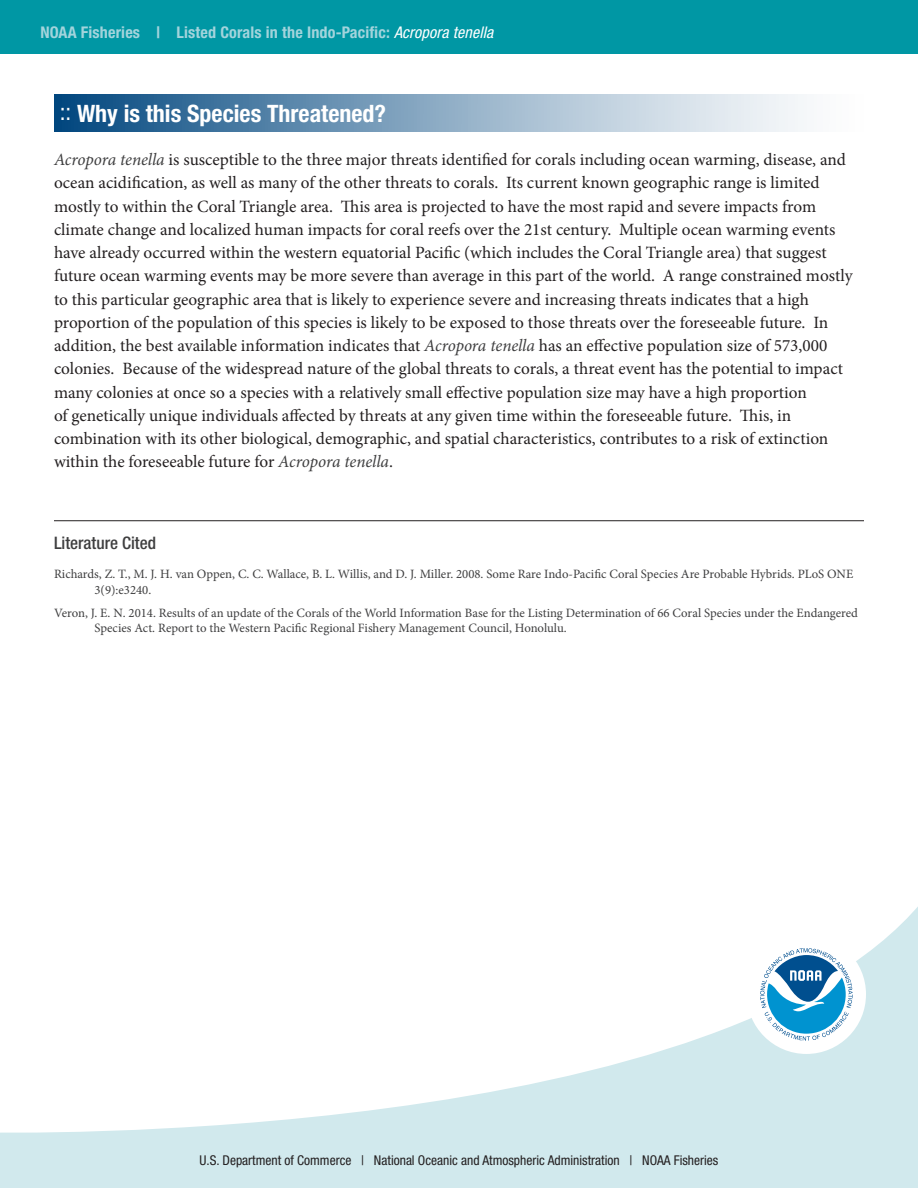
<style>
.page{position:relative;width:918px;height:1188px;background:#fff}
.page>*{position:absolute;margin:0;border:0;box-sizing:border-box;transform-origin:0 0}
.t1{font:700 condensed 24px "Helvetica Neue LT Std";color:#fff}
.t2{font:17.25px/23.2px "Minion Pro";color:#231f20}
.t3{font:500 condensed 17.25px "Helvetica Neue LT Std";color:#3e3e3f}
.t4{font:700 condensed 16.2px "Helvetica Neue LT Std";letter-spacing:.01em;color:#a3d4dc}
.t5{font:condensed 13.5px "Helvetica Neue LT Std";color:#231f20}
.t6{font:12.75px/15.8px "Minion Pro";color:#3e3e3f}
.s1{font-weight:400;font-style:italic;color:#fff}
.s2{font-weight:400}
.s3{font-style:italic;color:#3e3e3f}
</style>
<div class="page">
<div style="left:0;top:0;width:918px;height:54px;background:#0097a4"></div>
<svg style="left:0;top:907px;width:918px;height:281px"></svg>
<div style="left:747px;top:935px;width:119px;height:119px;background:#fff;border-radius:50%"></div>
<div style="left:54px;top:94px;width:810px;height:38px;background:linear-gradient(to right,#0b4d83,#fff)"></div>
<svg style="left:760px;top:948px;width:93px;height:93px"></svg>
<hr style="left:54px;top:520px;width:810px;height:1px;background:#231f20">
<p class="t4" style="left:40px;top:22px;width:454px">NOAA Fisheries | Listed Corals in the Indo-Pacific: <span class="s1">Acropora tenella</span></p>
<h1 class="t1" style="left:60px;top:98px;width:328px"><span class="s2">::</span> Why is this Species Threatened?</h1>
<p class="t2" style="left:54px;top:148px;width:800px"><span class="s3">Acropora tenella</span> is susceptible to the three major threats identifed for corals including ocean warming, disease, and ocean acidifcation, as well as many of the other threats to corals. Its current known geographic range is limited mostly to within the Coral Triangle area. Tis area is projected to have the most rapid and severe impacts from climate change and localized human impacts for coral reefs over the 21st century. Multiple ocean warming events have already occurred within the western equatorial Pacifc (which includes the Coral Triangle area) that suggest future ocean warming events may be more severe than average in this part of the world. A range constrained mostly to this particular geographic area that is likely to experience severe and increasing threats indicates that a high proportion of the population of this species is likely to be exposed to those threats over the foreseeable future. In addition, the best available information indicates that <span class="s3">Acropora tenella</span> has an efective population size of 573,000 colonies. Because of the widespread nature of the global threats to corals, a threat event has the potential to impact many colonies at once so a species with a relatively small efective population size may have a high proportion<br>of genetically unique individuals afected by threats at any given time within the foreseeable future. Tis, in combination with its other biological, demographic, and spatial characteristics, contributes to a risk of extinction within the foreseeable future for <span class="s3">Acropora tenella</span>.</p>
<p class="t3" style="left:54px;top:533px;width:103px">Literature Cited</p>
<p class="t6" style="left:94px;top:566px;width:760px;text-indent:-40px">Richards, Z. T., M. J. H. van Oppen, C. C. Wallace, B. L. Willis, and D. J. Miller. 2008. Some Rare Indo-Pacifc Coral Species Are Probable Hybrids. PLoS ONE<br>3(9):e3240.</p>
<p class="t6" style="left:94px;top:605px;width:765px;text-indent:-40px">Veron, J. E. N. 2014. Results of an update of the Corals of the World Information Base for the Listing Determination of 66 Coral Species under the Endangered<br>Species Act. Report to the Western Pacifc Regional Fishery Management Council, Honolulu.</p>
<p class="t5" style="left:200px;top:1153px;width:520px">U.S. Department of Commerce | National Oceanic and Atmospheric Administration | NOAA Fisheries</p>
</div>
